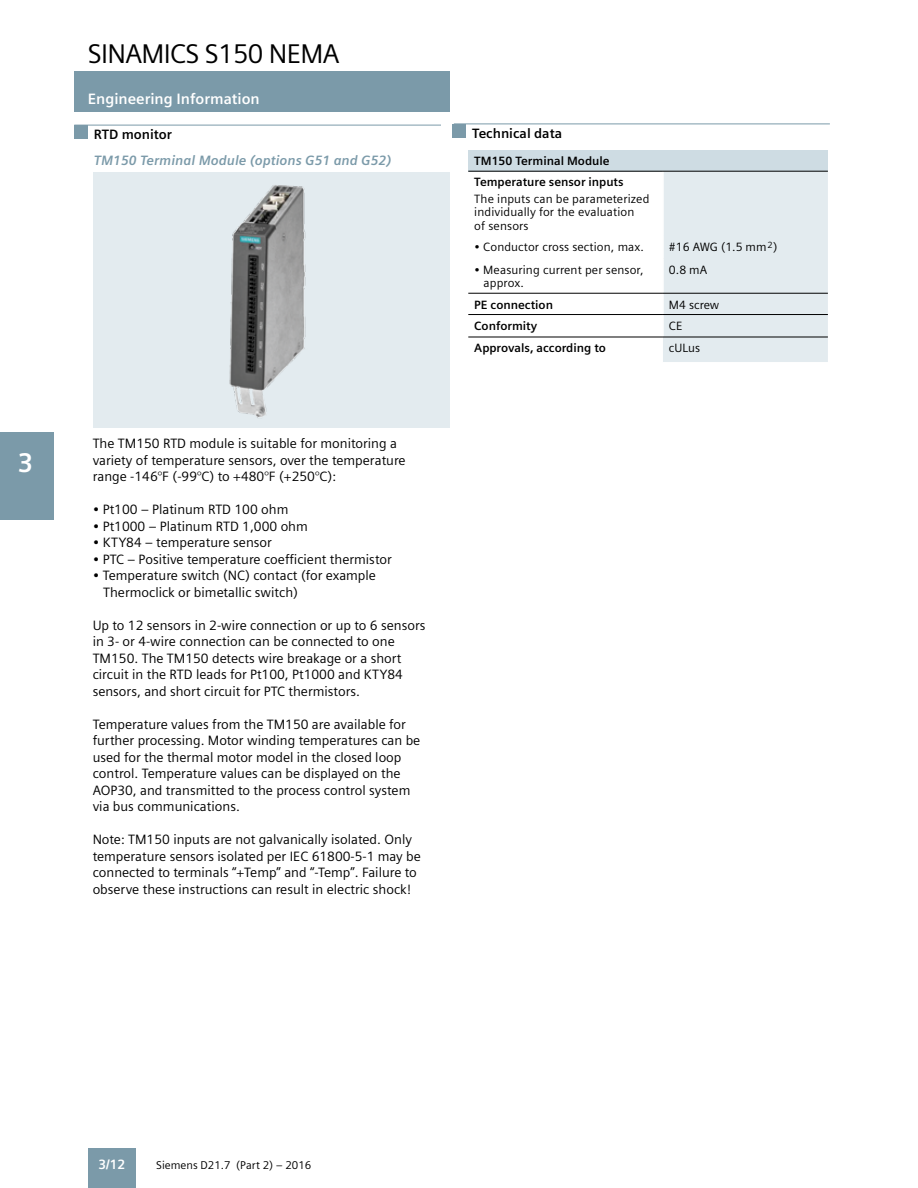
<style>
.page{position:relative;width:918px;height:1188px;background:#fff}
.page>*{position:absolute;margin:0;border:0;box-sizing:border-box;transform-origin:0 0}
.t1{font:27px "Siemens Sans";letter-spacing:-.025em;color:#000}
.t2{font:700 27px "Siemens Sans";color:#fff}
.t3{font:700 15px "Siemens Sans";color:#fff}
.t4{font:13.5px/16.5px "Siemens Sans";color:#000}
.t5{font:700 13.5px "Siemens Sans";color:#000}
.t6{font:italic 700 13.5px "Siemens Sans";color:#7b9aa9}
.t7{font:700 13.5px "Siemens Sans";color:#fff}
.t8{font:12px/13.5px "Siemens Sans";letter-spacing:.01em;color:#000}
.t9{font:700 12px/21.3px "Siemens Sans";color:#000}
.t10{font:11.25px "Siemens Sans";color:#000}
</style>
<div class="page">
<div style="left:74px;top:71px;width:376px;height:41px;background:#7b9aa9"></div>
<hr style="left:74px;top:125px;width:756px;height:1px;background:#7b9aa9">
<div style="left:74px;top:125px;width:14px;height:14px;background:#7b9aa9"></div>
<div style="left:0;top:432px;width:54px;height:88px;background:#7b9aa9"></div>
<div style="left:88px;top:1148px;width:47px;height:40px;background:#7b9aa9"></div>
<div style="left:94px;top:172px;width:356px;height:256px;background:#e3ebef"></div>
<img style="left:229px;top:185px;width:77px;height:233px">
<div style="left:468px;top:150px;width:360px;height:21px;background:#cedce3"></div>
<div style="left:663px;top:172px;width:165px;height:190px;background:#e3ebef"></div>
<hr style="left:662px;top:172px;width:2px;height:64px;background:#fff">
<hr style="left:662px;top:236px;width:2px;height:22px;background:#fff">
<hr style="left:662px;top:258px;width:2px;height:35px;background:#fff">
<hr style="left:662px;top:294px;width:2px;height:20px;background:#fff">
<hr style="left:662px;top:315px;width:2px;height:22px;background:#fff">
<hr style="left:468px;top:171px;width:195px;height:1px;background:#000">
<hr style="left:663px;top:171px;width:165px;height:1px;background:#000">
<hr style="left:468px;top:314px;width:195px;height:1px;background:#000">
<hr style="left:468px;top:337px;width:195px;height:1px;background:#000">
<hr style="left:663px;top:314px;width:165px;height:1px;background:#000">
<hr style="left:663px;top:337px;width:165px;height:1px;background:#000">
<hr style="left:468px;top:293px;width:195px;height:1px;background:#000">
<hr style="left:663px;top:293px;width:165px;height:1px;background:#000">
<div style="left:441px;top:121px;width:403px;height:26px;background:#fff"></div>
<hr style="left:454px;top:123px;width:376px;height:1px;background:#7b9aa9">
<div style="left:452px;top:124px;width:14px;height:14px;background:#7b9aa9"></div>
<h1 class="t2" style="left:18px;top:447px;width:17px">3</h1>
<h1 class="t1" style="left:88px;top:38px;width:253px">SINAMICS S150 NEMA</h1>
<p class="t3" style="left:88px;top:90px;width:174px">Engineering Information</p>
<p class="t5" style="left:94px;top:127px;width:80px">RTD monitor</p>
<p class="t5" style="left:465px;top:125px;width:92px">Technical data</p>
<p class="t5" style="left:467px;top:125px;width:92px">Technical data</p>
<p class="t5" style="left:472px;top:126px;width:92px">Technical data</p>
<p class="t6" style="left:94px;top:152px;width:299px">TM150 Terminal Module (options G51 and G52)</p>
<p class="t9" style="left:474px;top:150px;width:151px">TM150 Terminal Module<br>Temperature sensor inputs</p>
<p class="t8" style="left:474px;top:192px;width:177px">The inputs can be parameterized individually for the evaluation<br>of sensors</p>
<p class="t8" style="left:474px;top:240px;width:171px">• Conductor cross section, max.</p>
<p class="t8" style="left:669px;top:240px;width:110px">#16 AWG (1.5 mm<sup>2</sup>)</p>
<p class="t8" style="left:484px;top:263px;width:162px;text-indent:-9px">• Measuring current per sensor, approx.</p>
<p class="t8" style="left:669px;top:263px;width:40px">0.8 mA</p>
<p class="t9" style="left:474px;top:294px;width:80px">PE connection</p>
<p class="t8" style="left:669px;top:298px;width:52px">M4 screw</p>
<p class="t9" style="left:474px;top:315px;width:64px">Conformity</p>
<p class="t8" style="left:669px;top:319px;width:15px">CE</p>
<p class="t9" style="left:474px;top:338px;width:133px">Approvals, according to</p>
<p class="t8" style="left:669px;top:341px;width:33px">cULus</p>
<p class="t4" style="left:93px;top:435px;width:315px">The TM150 RTD module is suitable for monitoring a variety of temperature sensors, over the temperature range -146°F (-99°C) to +480°F (+250°C):</p>
<p class="t4" style="left:93px;top:501px;width:197px">• Pt100 – Platinum RTD 100 ohm</p>
<p class="t4" style="left:93px;top:518px;width:217px">• Pt1000 – Platinum RTD 1,000 ohm</p>
<p class="t4" style="left:93px;top:534px;width:181px">• KTY84 – temperature sensor</p>
<p class="t4" style="left:93px;top:551px;width:301px">• PTC – Positive temperature coefficient thermistor</p>
<p class="t4" style="left:103px;top:567px;width:274px;text-indent:-11px">• Temperature switch (NC) contact (for example<br>Thermoclick or bimetallic switch)</p>
<p class="t4" style="left:93px;top:617px;width:334px">Up to 12 sensors in 2-wire connection or up to 6 sensors in 3- or 4-wire connection can be connected to one TM150. The TM150 detects wire breakage or a short circuit in the RTD leads for Pt100, Pt1000 and KTY84 sensors, and short circuit for PTC thermistors.</p>
<p class="t4" style="left:93px;top:716px;width:329px">Temperature values from the TM150 are available for further processing. Motor winding temperatures can be used for the thermal motor model in the closed loop control. Temperature values can be displayed on the AOP30, and transmitted to the process control system via bus communications.</p>
<p class="t4" style="left:93px;top:831px;width:330px">Note: TM150 inputs are not galvanically isolated. Only temperature sensors isolated per IEC 61800-5-1 may be connected to terminals “+Temp” and “-Temp”. Failure to observe these instructions can result in electric shock!</p>
<p class="t7" style="left:98px;top:1157px;width:28px">3/12</p>
<p class="t10" style="left:156px;top:1158px;width:157px">Siemens D21.7 (Part 2) – 2016</p>
</div>
